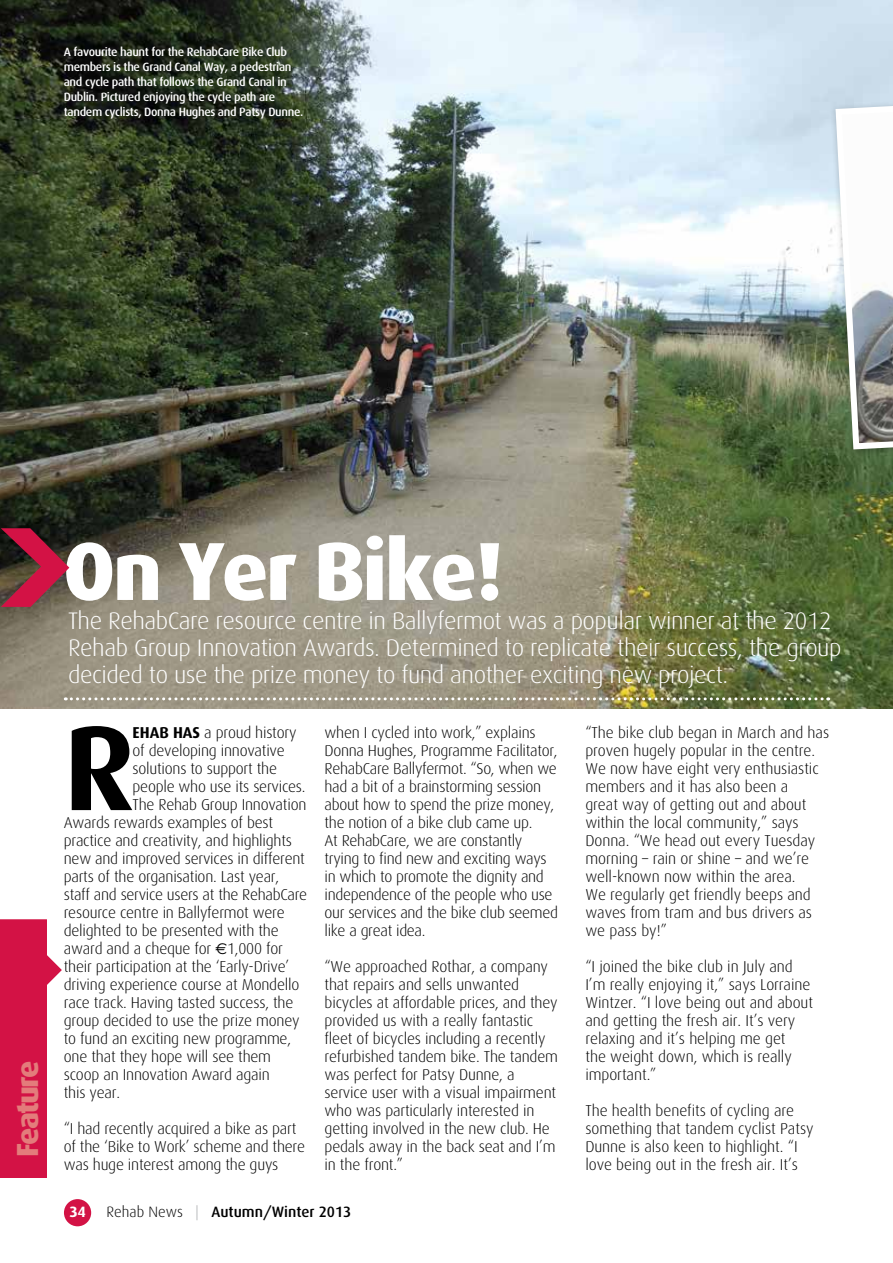
<style>
.page{position:relative;width:893px;height:1263px;background:#fff}
.page>*{position:absolute;margin:0;border:0;box-sizing:border-box;transform-origin:0 0}
.t1{font:700 120.45px "Dax";color:#000}
.t2{font:800 82.5px "Dax";letter-spacing:-.03em;color:#fff}
.t3{font:800 30.6px "Dax";letter-spacing:-.06em;color:#e37c7b}
.t4{font:300 24px/27px "Dax";letter-spacing:-.02em;color:#fff}
.t5{font:300 15.75px/18px "Dax";letter-spacing:-.015em;color:#000}
.t6{font:500 15px "Dax";color:#000}
.t7{font:700 15px "Dax";color:#fff}
.t8{font:500 12px/15px "Dax";letter-spacing:-.03em;color:#fff}
.s1{font-weight:700}
.s2{font-family:"Euro Sans";font-weight:400}
.s3{font-weight:300}
.s4{font-weight:300;color:#a7a9ac}
</style>
<div class="page">
<div style="left:64px;top:1199px;width:27px;height:27px;background:#d31245;border-radius:50%"></div>
<img style="left:0;top:0;width:893px;height:709px">
<svg style="left:65px;top:697px;width:764px;height:3px"></svg>
<div style="left:830px;top:85px;width:63px;height:375px;background:#000;opacity:.3"></div>
<svg style="left:832px;top:88px;width:61px;height:365px"></svg>
<svg style="left:1px;top:528px;width:68px;height:79px;background:#7c2937"></svg>
<svg style="left:0;top:919px;width:62px;height:259px"></svg>
<p class="t8" style="left:64px;top:45px;width:241px">A favourite haunt for the RehabCare Bike Club members is the Grand Canal Way, a pedestrian and cycle path that follows the Grand Canal in Dublin. Pictured enjoying the cycle path are tandem cyclists, Donna Hughes and Patsy Dunne.</p>
<h3 class="t3" style="left:10px;top:1082px;width:29px;rotate:-90deg">re</h3>
<h3 class="t3" style="left:10px;top:1157px;width:98px;rotate:-90deg">Feature</h3>
<h2 class="t2" style="left:63px;top:524px;width:442px">On Yer Bike!</h2>
<h3 class="t4" style="left:68px;top:608px;width:775px">The RehabCare resource centre in Ballyfermot was a popular winner at the 2012<br>Rehab Group Innovation Awards. Determined to replicate their success, the group decided to use the prize money to fund another exciting new project.</h3>
<h1 class="t1" style="left:64px;top:700px;width:73px">R</h1>
<p class="t5" style="left:133px;top:724px;width:165px"><span class="s1">EHAB HAS</span> a proud history</p>
<p class="t5" style="left:133px;top:742px;width:154px">of developing innovative</p>
<p class="t5" style="left:133px;top:760px;width:146px">solutions to support the</p>
<p class="t5" style="left:133px;top:778px;width:175px">people who use its services.</p>
<p class="t5" style="left:133px;top:796px;width:175px">The Rehab Group Innovation</p>
<p class="t5" style="left:64px;top:814px;width:211px">Awards rewards examples of best</p>
<p class="t5" style="left:64px;top:832px;width:230px">practice and creativity, and highlights</p>
<p class="t5" style="left:64px;top:850px;width:243px">new and improved services in different</p>
<p class="t5" style="left:64px;top:868px;width:217px">parts of the organisation. Last year,</p>
<p class="t5" style="left:64px;top:886px;width:245px">staff and service users at the RehabCare</p>
<p class="t5" style="left:64px;top:904px;width:222px">resource centre in Ballyfermot were</p>
<p class="t5" style="left:64px;top:922px;width:216px">delighted to be presented with the</p>
<p class="t5" style="left:64px;top:940px;width:221px">award and a cheque for <span class="s2">€</span>1,000 for</p>
<p class="t5" style="left:64px;top:958px;width:227px">their participation at the ‘Early-Drive’</p>
<p class="t5" style="left:64px;top:976px;width:237px">driving experience course at Mondello</p>
<p class="t5" style="left:64px;top:994px;width:231px">race track. Having tasted success, the</p>
<p class="t5" style="left:64px;top:1012px;width:237px">group decided to use the prize money</p>
<p class="t5" style="left:64px;top:1030px;width:229px">to fund an exciting new programme,</p>
<p class="t5" style="left:64px;top:1048px;width:209px">one that they hope will see them</p>
<p class="t5" style="left:64px;top:1066px;width:208px">scoop an Innovation Award again</p>
<p class="t5" style="left:64px;top:1084px;width:58px">this year.</p>
<p class="t5" style="left:64px;top:1120px;width:243px">“I had recently acquired a bike as part of the ‘Bike to Work’ scheme and there was huge interest among the guys</p>
<p class="t5" style="left:325px;top:724px;width:235px">when I cycled into work,” explains Donna Hughes, Programme Facilitator, RehabCare Ballyfermot. “So, when we had a bit of a brainstorming session about how to spend the prize money, the notion of a bike club came up.<br>At RehabCare, we are constantly trying to find new and exciting ways in which to promote the dignity and independence of the people who use our services and the bike club seemed like a great idea.</p>
<p class="t5" style="left:325px;top:958px;width:235px">“We approached Rothar, a company that repairs and sells unwanted bicycles at affordable prices, and they provided us with a really fantastic fleet of bicycles including a recently refurbished tandem bike. The tandem was perfect for Patsy Dunne, a service user with a visual impairment who was particularly interested in getting involved in the new club. He pedals away in the back seat and I’m in the front.”</p>
<p class="t7" style="left:69px;top:1203px;width:18px">34</p>
<p class="t6" style="left:106px;top:1203px;width:247px"><span class="s3">Rehab News</span> <span class="s4">|</span> Autumn/Winter 2013</p>
<p class="t5" style="left:585px;top:724px;width:245px">“The bike club began in March and has proven hugely popular in the centre.<br>We now have eight very enthusiastic members and it has also been a<br>great way of getting out and about within the local community,” says<br>Donna. “We head out every Tuesday morning – rain or shine – and we’re well-known now within the area.<br>We regularly get friendly beeps and waves from tram and bus drivers as we pass by!”</p>
<p class="t5" style="left:585px;top:958px;width:229px">“I joined the bike club in July and<br>I’m really enjoying it,” says Lorraine<br>Wintzer. “I love being out and about and getting the fresh air. It’s very relaxing and it’s helping me get<br>the weight down, which is really important.”</p>
<p class="t5" style="left:585px;top:1102px;width:230px">The health benefits of cycling are something that tandem cyclist Patsy Dunne is also keen to highlight. “I love being out in the fresh air. It’s</p>
</div>
